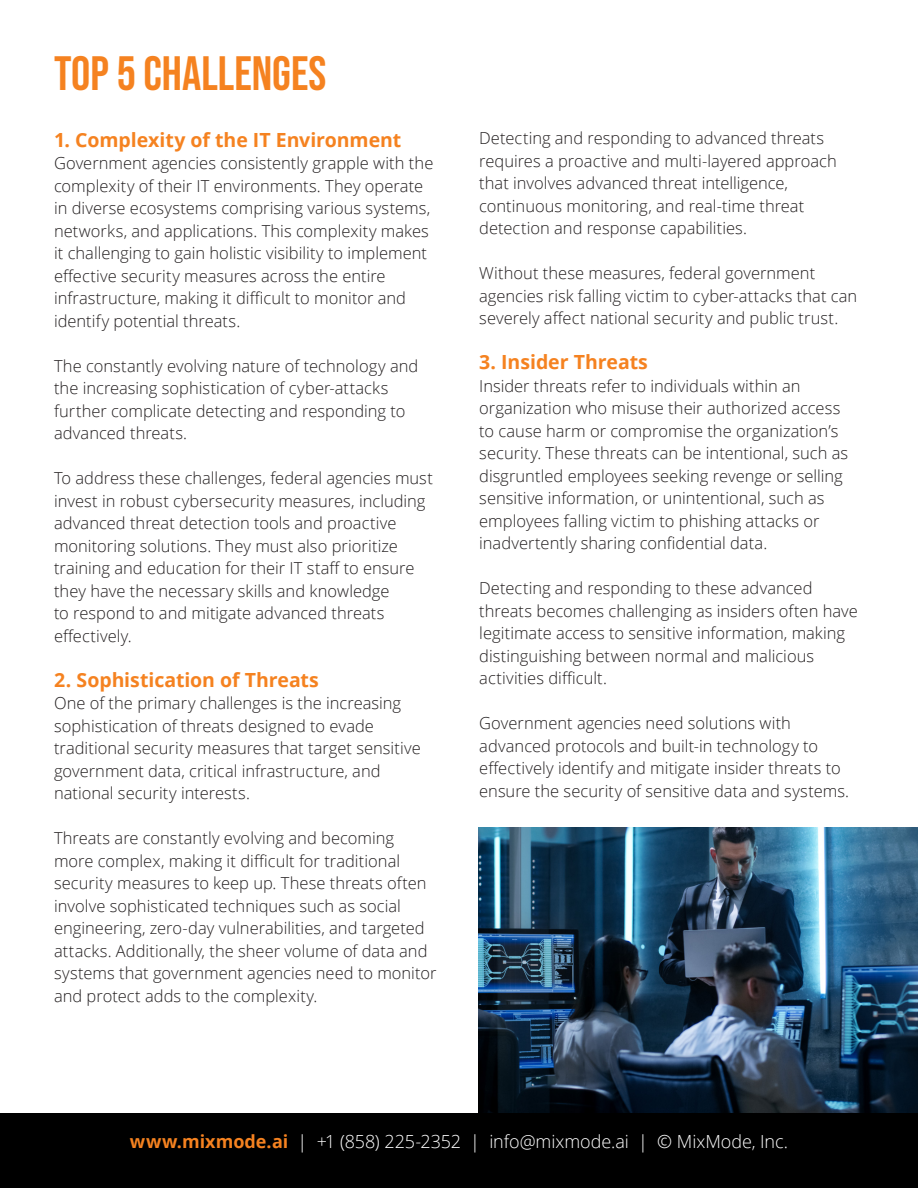
<style>
.page{position:relative;width:918px;height:1188px;background:#fff}
.page>*{position:absolute;margin:0;border:0;box-sizing:border-box;transform-origin:0 0}
.Sub_Heading{font:48px "Bebas Neue";color:#f58220}
.Body_Quote{font:700 19.5px "Open Sans";letter-spacing:-.005em;color:#f58220}
.Body_Quote-2{font:300 18px "Open Sans";letter-spacing:-.005em;color:#fff}
.Body_Quote-3{font:300 16.5px/22.5px "Open Sans";color:#231f20}
.s1{font-weight:700;color:#f58220}
</style>
<div class="page">
<img style="left:478px;top:827px;width:440px;height:287px">
<div style="left:0;top:1114px;width:918px;height:74px;background:#000"></div>
<p class="Sub_Heading" style="left:54px;top:46px;width:274px">TOP 5 CHALLENGES</p>
<p class="Body_Quote" style="left:54px;top:126px;width:349px">1. Complexity of the IT Environment</p>
<p class="Body_Quote-3" style="left:54px;top:152px;width:381px">Government agencies consistently grapple with the complexity of their IT environments. They operate in diverse ecosystems comprising various systems, networks, and applications. This complexity makes it challenging to gain holistic visibility to implement effective security measures across the entire infrastructure, making it difficult to monitor and identify potential threats.</p>
<p class="Body_Quote-3" style="left:54px;top:354px;width:366px">The constantly evolving nature of technology and the increasing sophistication of cyber-attacks further complicate detecting and responding to advanced threats.</p>
<p class="Body_Quote-3" style="left:54px;top:467px;width:380px">To address these challenges, federal agencies must invest in robust cybersecurity measures, including advanced threat detection tools and proactive monitoring solutions. They must also prioritize training and education for their IT staff to ensure they have the necessary skills and knowledge<br>to respond to and mitigate advanced threats effectively.</p>
<p class="Body_Quote" style="left:54px;top:666px;width:266px">2. Sophistication of Threats</p>
<p class="Body_Quote-3" style="left:54px;top:692px;width:368px">One of the primary challenges is the increasing sophistication of threats designed to evade traditional security measures that target sensitive government data, critical infrastructure, and national security interests.</p>
<p class="Body_Quote-3" style="left:54px;top:827px;width:384px">Threats are constantly evolving and becoming more complex, making it difficult for traditional security measures to keep up. These threats often involve sophisticated techniques such as social engineering, zero-day vulnerabilities, and targeted attacks. Additionally, the sheer volume of data and systems that government agencies need to monitor and protect adds to the complexity.</p>
<p class="Body_Quote-3" style="left:479px;top:127px;width:359px">Detecting and responding to advanced threats requires a proactive and multi-layered approach that involves advanced threat intelligence, continuous monitoring, and real-time threat detection and response capabilities.</p>
<p class="Body_Quote-3" style="left:479px;top:262px;width:380px">Without these measures, federal government agencies risk falling victim to cyber-attacks that can severely affect national security and public trust.</p>
<p class="Body_Quote" style="left:479px;top:349px;width:170px">3. Insider Threats</p>
<p class="Body_Quote-3" style="left:479px;top:374px;width:370px">Insider threats refer to individuals within an organization who misuse their authorized access to cause harm or compromise the organization’s security. These threats can be intentional, such as disgruntled employees seeking revenge or selling sensitive information, or unintentional, such as employees falling victim to phishing attacks or inadvertently sharing confidential data.</p>
<p class="Body_Quote-3" style="left:479px;top:577px;width:380px">Detecting and responding to these advanced threats becomes challenging as insiders often have legitimate access to sensitive information, making distinguishing between normal and malicious activities difficult.</p>
<p class="Body_Quote-3" style="left:479px;top:712px;width:371px">Government agencies need solutions with advanced protocols and built-in technology to effectively identify and mitigate insider threats to ensure the security of sensitive data and systems.</p>
<p class="Body_Quote-2" style="left:130px;top:1130px;width:660px"><span class="s1">www.mixmode.ai</span> | +1 (858) 225-2352 | info@mixmode.ai | © MixMode, Inc.</p>
</div>
